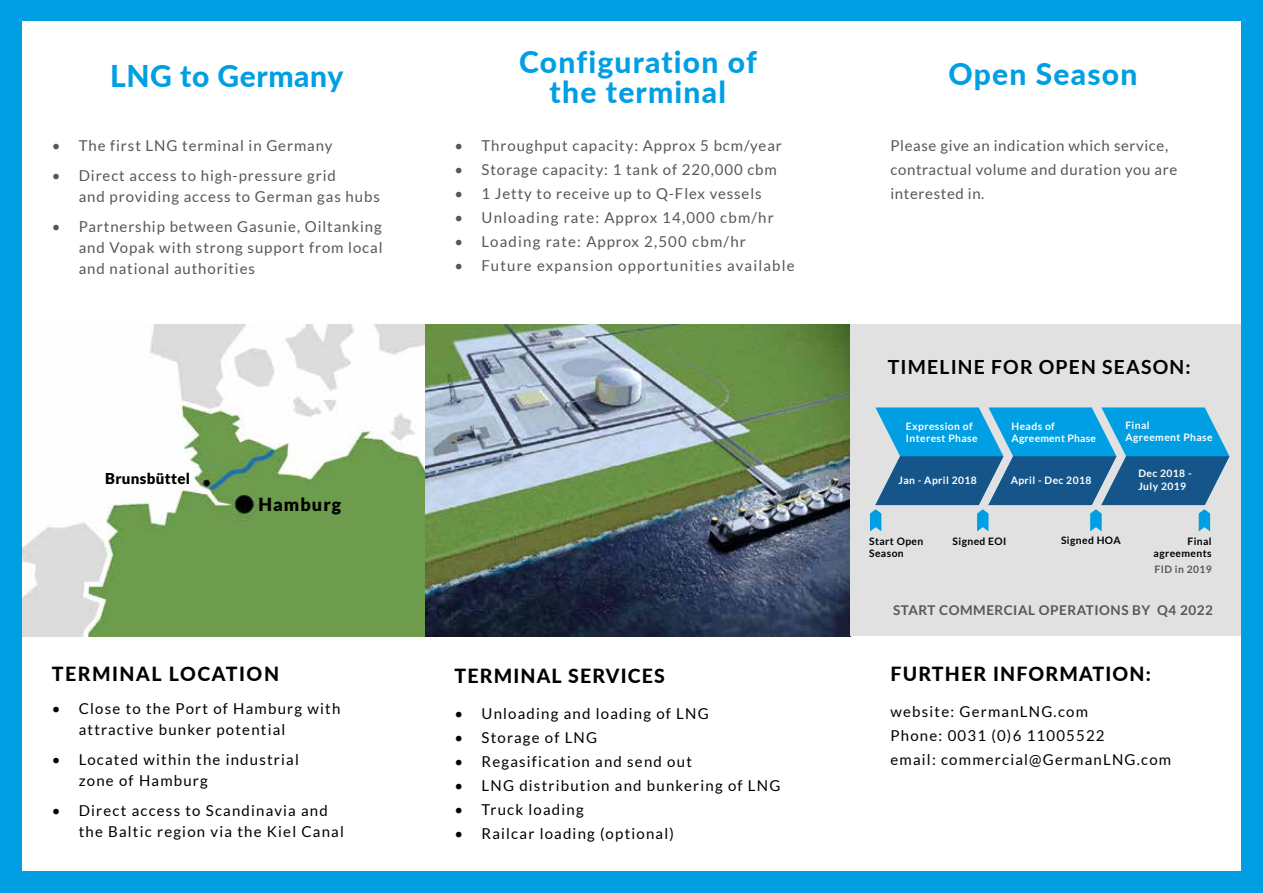
<style>
.page{position:relative;width:1263px;height:893px;background:#009fe3}
.page>*{position:absolute;margin:0;border:0;box-sizing:border-box;transform-origin:0 0}
.t1{font:800 30px/30px "Lato";letter-spacing:.04em;color:#009fe3;text-align:center}
.t2{font:800 30px "Lato";letter-spacing:.02em;color:#009fe3}
.t3{font:800 19.5px "Lato";letter-spacing:.06em;color:#000}
.t4{font:700 19.5px "Lato";letter-spacing:.06em;color:#000}
.t5{font:800 19.5px "Lato";letter-spacing:.08em;color:#000}
.t6{font:900 18px "Lato";letter-spacing:.06em;color:#000}
.t7{font:15px/21px "Lato";letter-spacing:.08em;color:#000}
.t8{font:15px/21px "Lato";letter-spacing:.06em;color:#575756}
.t9{font:15px "Lato";letter-spacing:.08em;color:#575756}
.t10{font:15px/24px "Lato";letter-spacing:.04em;color:#575756}
.t11{font:900 15px "Lato";letter-spacing:.02em;color:#000}
.t12{font:700 13.5px "Lato";letter-spacing:.04em;color:#575756}
.t13{font:700 10.35px/12.3px "Lato";letter-spacing:.04em;color:#fff}
.t14{font:700 10.35px/12.3px "Lato";letter-spacing:.04em;color:#000;text-align:right}
.t15{font:700 10.35px/12.3px "Lato";letter-spacing:.02em;color:#fff}
.t16{font:700 10.35px "Lato";letter-spacing:.04em;color:#575756}
</style>
<div class="page">
<div style="left:22px;top:22px;width:1219px;height:849px;background:#fff"></div>
<img style="left:22px;top:324px;width:828px;height:312px">
<div style="left:850px;top:324px;width:391px;height:312px;background:#e1e1e1"></div>
<svg style="left:870px;top:407px;width:359px;height:124px"></svg>
<h1 class="t2" style="left:110px;top:54px;width:235px">LNG to Germany</h1>
<h1 class="t1" style="left:519px;top:46px;width:239px">Configuration of the terminal</h1>
<h1 class="t1" style="left:948px;top:58px;width:190px">Open Season</h1>
<p class="t8" style="left:52px;top:135px;width:282px">• The first LNG terminal in Germany</p>
<p class="t8" style="left:79px;top:165px;width:303px;text-indent:-27px">• Direct access to high-pressure grid<br>and providing access to German gas hubs</p>
<p class="t8" style="left:79px;top:216px;width:305px;text-align:justify;text-indent:-27px">• Partnership between Gasunie, Oiltanking and Vopak with strong support from local and national authorities</p>
<p class="t8" style="left:455px;top:135px;width:329px">• Throughput capacity: Approx 5 bcm/year</p>
<p class="t8" style="left:455px;top:159px;width:324px">• Storage capacity: 1 tank of 220,000 cbm</p>
<p class="t8" style="left:455px;top:183px;width:309px">• 1 Jetty to receive up to Q-Flex vessels</p>
<p class="t9" style="left:455px;top:209px;width:321px">• Unloading rate: Approx 14,000 cbm/hr</p>
<p class="t9" style="left:455px;top:233px;width:293px">• Loading rate: Approx 2,500 cbm/hr</p>
<p class="t9" style="left:455px;top:257px;width:342px">• Future expansion opportunities available</p>
<p class="t10" style="left:890px;top:134px;width:288px">Please give an indication which service, contractual volume and duration you are interested in.</p>
<h2 class="t4" style="left:888px;top:356px;width:304px">TIMELINE FOR OPEN SEASON:</h2>
<p class="t11" style="left:105px;top:470px;width:86px">Brunsbüttel</p>
<p class="t13" style="left:906px;top:420px;width:73px">Expression of<br>Interest Phase</p>
<p class="t13" style="left:898px;top:474px;width:80px">Jan - April 2018</p>
<p class="t15" style="left:1011px;top:420px;width:86px">Heads of<br>Agreement Phase</p>
<p class="t13" style="left:1125px;top:418px;width:89px">Final<br>Agreement Phase</p>
<p class="t13" style="left:1011px;top:474px;width:82px">April - Dec 2018</p>
<p class="t13" style="left:1138px;top:467px;width:55px">Dec 2018 -<br>July 2019</p>
<p class="t6" style="left:258px;top:494px;width:85px">Hamburg</p>
<p class="t14" style="left:869px;top:535px;width:56px">Start Open</p>
<p class="t14" style="left:952px;top:535px;width:55px">Signed EOI</p>
<p class="t14" style="left:869px;top:547px;width:36px">Season</p>
<p class="t14" style="left:1061px;top:534px;width:61px">Signed HOA</p>
<p class="t14" style="left:1153px;top:534px;width:60px">Final agreements</p>
<p class="t16" style="left:1154px;top:563px;width:59px">FID in 2019</p>
<p class="t12" style="left:893px;top:602px;width:321px">START COMMERCIAL OPERATIONS BY Q4 2022</p>
<h2 class="t5" style="left:52px;top:660px;width:229px">TERMINAL LOCATION</h2>
<p class="t7" style="left:79px;top:698px;width:263px;text-indent:-27px">• Close to the Port of Hamburg with attractive bunker potential</p>
<p class="t7" style="left:79px;top:749px;width:222px;text-indent:-27px">• Located within the industrial zone of Hamburg</p>
<p class="t7" style="left:79px;top:800px;width:267px;text-indent:-27px">• Direct access to Scandinavia and the Baltic region via the Kiel Canal</p>
<h2 class="t3" style="left:455px;top:661px;width:212px">TERMINAL SERVICES</h2>
<p class="t7" style="left:455px;top:703px;width:256px">• Unloading and loading of LNG</p>
<p class="t7" style="left:455px;top:727px;width:144px">• Storage of LNG</p>
<p class="t7" style="left:455px;top:751px;width:239px">• Regasification and send out</p>
<p class="t7" style="left:455px;top:775px;width:327px">• LNG distribution and bunkering of LNG</p>
<p class="t7" style="left:455px;top:799px;width:131px">• Truck loading</p>
<p class="t7" style="left:455px;top:823px;width:221px">• Railcar loading (optional)</p>
<h2 class="t3" style="left:890px;top:660px;width:262px">FURTHER INFORMATION:</h2>
<p class="t7" style="left:890px;top:700px;width:282px;line-height:24px">website: GermanLNG.com<br>Phone: 0031 (0)6 11005522<br>email: commercial@GermanLNG.com</p>
</div>
